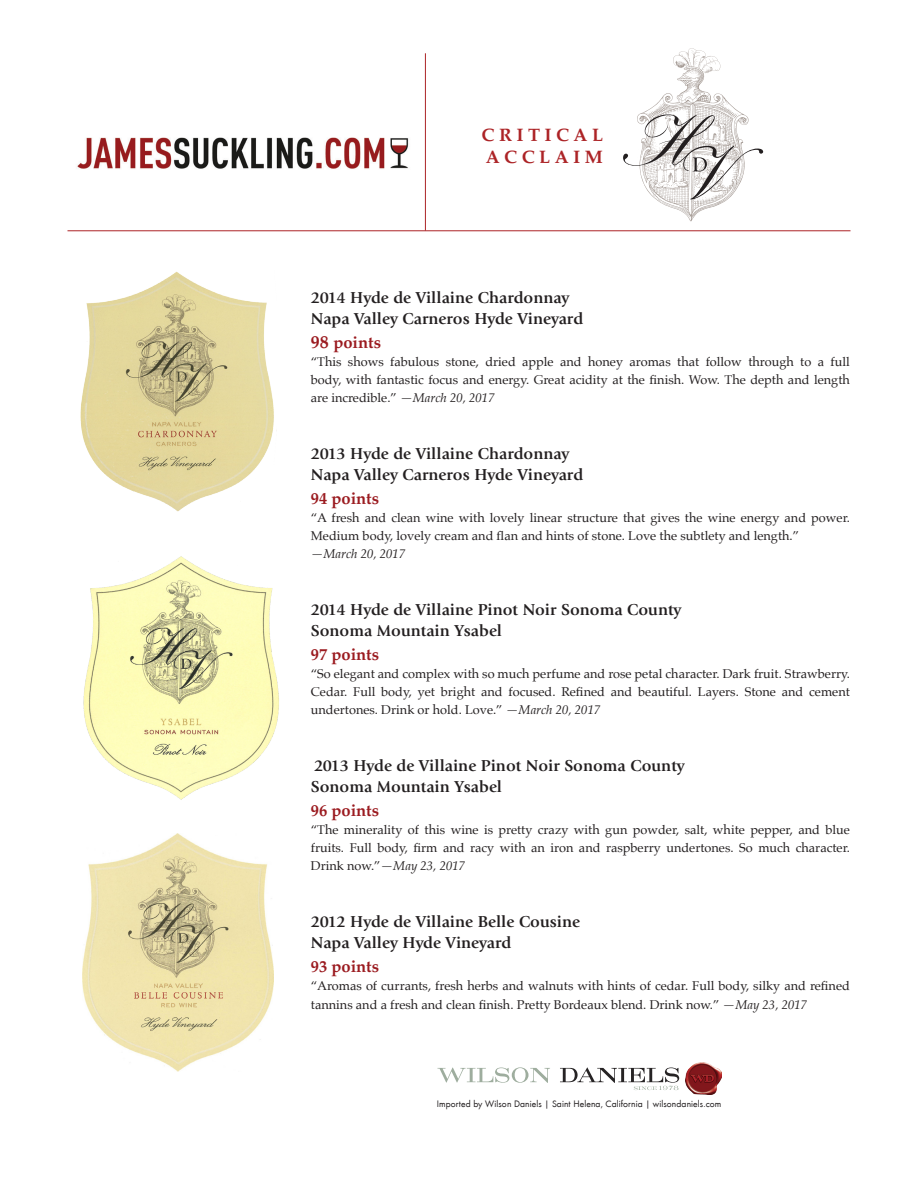
<style>
.page{position:relative;width:918px;height:1188px;background:#fff}
.page>*{position:absolute;margin:0;border:0;box-sizing:border-box;transform-origin:0 0}
.t1{font:700 18px "Palatino";letter-spacing:.25em;color:#ac2326}
.t2{font:700 16.5px "Giovanni Std";color:#231f20}
.t3{font:700 16.5px "Palatino";color:#9b1b20}
.t4{font:12.75px/18px "Palatino";color:#231f20;text-align:justify}
.t5{font:italic 12.75px "Palatino";color:#231f20}
.t6{font:9.75px "Futura Boo";letter-spacing:.01em;color:#231f20}
.s1{font-size:18px}
.s2{font-style:italic}
</style>
<div class="page">
<svg style="left:438px;top:1067px;width:112px;height:16px"></svg>
<img style="left:686px;top:1062px;width:35px;height:33px">
<svg style="left:560px;top:1067px;width:119px;height:23px"></svg>
<hr style="left:68px;top:231px;width:782px;height:1px;background:#ac2326">
<hr style="left:425px;top:53px;width:1px;height:178px;background:#ac2326">
<img style="left:77px;top:137px;width:332px;height:32px">
<img style="left:639px;top:48px;width:104px;height:174px">
<svg style="left:623px;top:114px;width:140px;height:86px"></svg>
<img style="left:80px;top:271px;width:197px;height:241px">
<img style="left:83px;top:556px;width:196px;height:244px">
<img style="left:82px;top:834px;width:191px;height:238px">
<p class="t1" style="left:482px;top:119px;width:123px">CRITICAL</p>
<p class="t1" style="left:486px;top:141px;width:118px">ACCLAIM</p>
<p class="t2" style="left:311px;top:288px;width:260px">2014 Hyde de Villaine Chardonnay</p>
<p class="t2" style="left:311px;top:309px;width:274px">Napa Valley Carneros Hyde Vineyard</p>
<p class="t3" style="left:311px;top:328px;width:72px"><span class="s1">98</span> points</p>
<p class="t4" style="left:311px;top:352px;width:541px">“This shows fabulous stone, dried apple and honey aromas that follow through to a full body, with fantastic focus and energy. Great acidity at the finish. Wow. The depth and length are incredible.” <span class="s2">—March 20, 2017</span></p>
<p class="t2" style="left:311px;top:444px;width:260px">2013 Hyde de Villaine Chardonnay</p>
<p class="t2" style="left:311px;top:465px;width:274px">Napa Valley Carneros Hyde Vineyard</p>
<p class="t3" style="left:311px;top:484px;width:70px">94 points</p>
<p class="t4" style="left:311px;top:508px;width:541px">“A fresh and clean wine with lovely linear structure that gives the wine energy and power.<br>Medium body, lovely cream and flan and hints of stone. Love the subtlety and length.”</p>
<p class="t5" style="left:311px;top:542px;width:96px">—March 20, 2017</p>
<p class="t2" style="left:311px;top:600px;width:372px">2014 Hyde de Villaine Pinot Noir Sonoma County</p>
<p class="t2" style="left:311px;top:621px;width:193px">Sonoma Mountain Ysabel</p>
<p class="t3" style="left:311px;top:640px;width:70px">97 points</p>
<p class="t4" style="left:311px;top:664px;width:541px">“So elegant and complex with so much perfume and rose petal character. Dark fruit. Strawberry.<br>Cedar. Full body, yet bright and focused. Refined and beautiful. Layers. Stone and cement undertones. Drink or hold. Love.” <span class="s2">—March 20, 2017</span></p>
<p class="t2" style="left:314px;top:756px;width:372px">2013 Hyde de Villaine Pinot Noir Sonoma County</p>
<p class="t2" style="left:311px;top:777px;width:193px">Sonoma Mountain Ysabel</p>
<p class="t3" style="left:311px;top:796px;width:70px">96 points</p>
<p class="t4" style="left:311px;top:820px;width:541px">“The minerality of this wine is pretty crazy with gun powder, salt, white pepper, and blue fruits. Full body, firm and racy with an iron and raspberry undertones. So much character.<br>Drink now.”<span class="s2">—May 23, 2017</span></p>
<p class="t2" style="left:311px;top:912px;width:271px">2012 Hyde de Villaine Belle Cousine</p>
<p class="t2" style="left:311px;top:933px;width:202px">Napa Valley Hyde Vineyard</p>
<p class="t3" style="left:311px;top:952px;width:70px">93 points</p>
<p class="t4" style="left:311px;top:975px;width:541px;line-height:19.8px">“Aromas of currants, fresh herbs and walnuts with hints of cedar. Full body, silky and refined tannins and a fresh and clean finish. Pretty Bordeaux blend. Drink now.” <span class="s2">—May 23, 2017</span></p>
<p class="t6" style="left:437px;top:1098px;width:286px">Imported by Wilson Daniels | Saint Helena, California | wilsondaniels.com</p>
</div>
